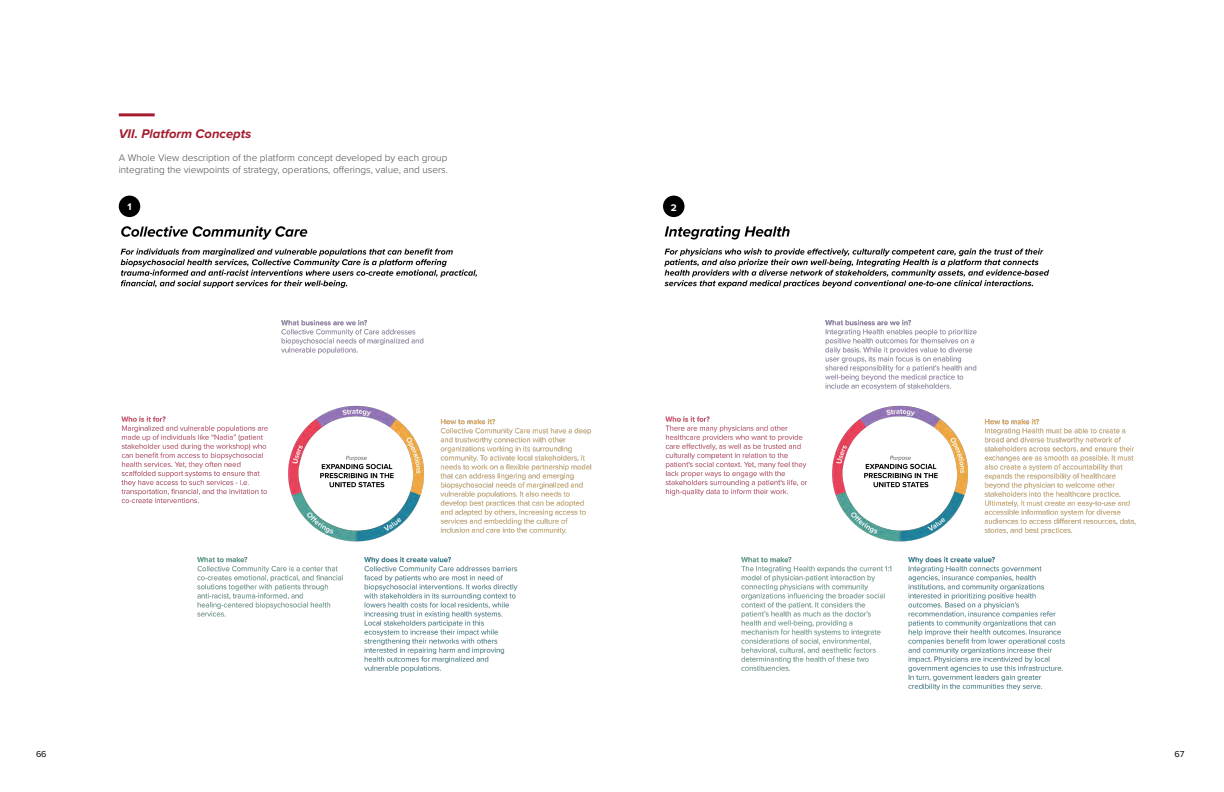
<style>
.page{position:relative;width:1224px;height:792px;background:#fff}
.page>*{position:absolute;margin:0;border:0;box-sizing:border-box;transform-origin:0 0}
.t1{font:italic 700 13px "Proxima Nova";color:#a51c30}
.t2{font:300 10px/12px "Proxima Nova";color:#4a4a49}
.t3{font:700 10px "Proxima Nova";color:#fff}
.t4{font:9px "Proxima Nova";color:#000}
</style>
<div class="page">
<hr style="left:119px;top:113px;width:36px;height:3px;background:#a51c30">
<img style="left:118px;top:204px;width:474px;height:469px">
<img style="left:663px;top:210px;width:473px;height:481px">
<div style="left:119px;top:196px;width:21px;height:21px;background:#000;border-radius:50%"></div>
<div style="left:663px;top:196px;width:22px;height:21px;background:#000;border-radius:50%"></div>
<h1 class="t1" style="left:119px;top:124px;width:134px">VII. Platform Concepts</h1>
<p class="t2" style="left:119px;top:151px;width:331px">A Whole View description of the platform concept developed by each group integrating the viewpoints of strategy, operations, offerings, value, and users.</p>
<p class="t3" style="left:127px;top:199px;width:6px">1</p>
<p class="t3" style="left:671px;top:200px;width:7px">2</p>
<p class="t4" style="left:36px;top:747px;width:12px">66</p>
<p class="t4" style="left:1175px;top:747px;width:11px">67</p>
</div>
